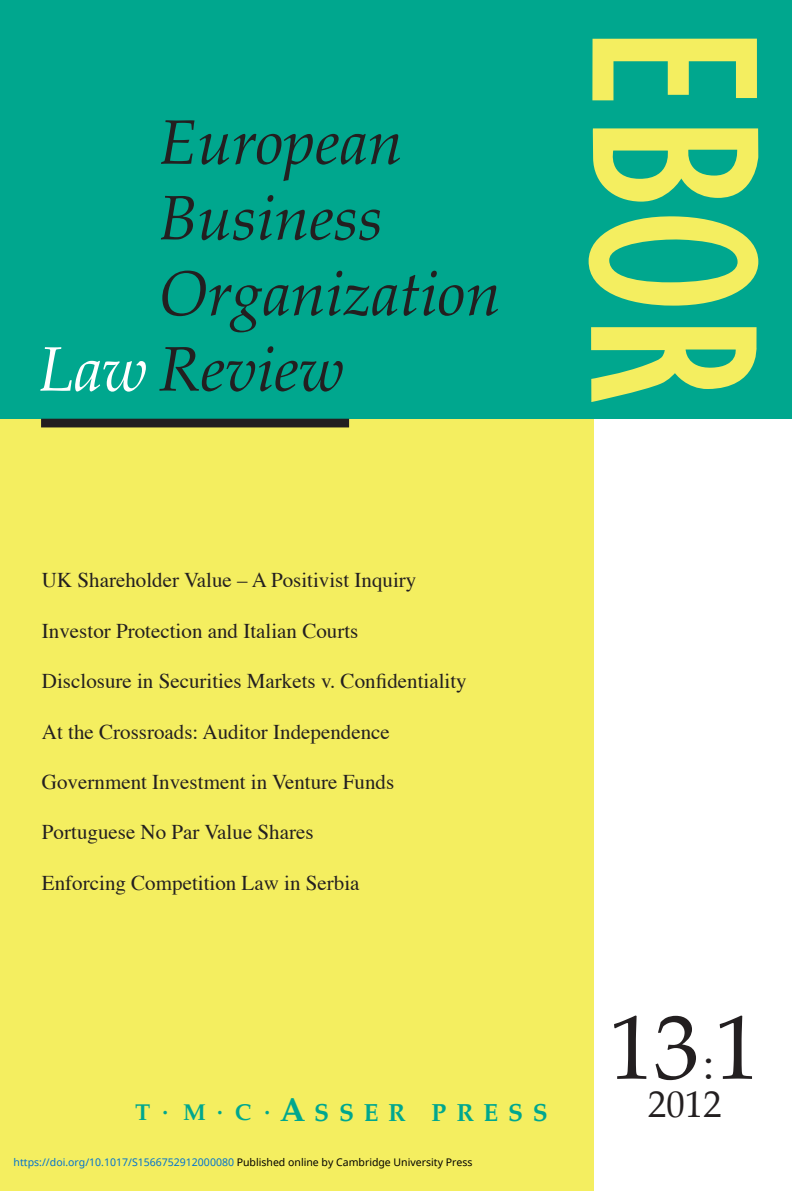
<style>
.page{position:relative;width:792px;height:1191px;background:#fff}
.page>*{position:absolute;margin:0;border:0;box-sizing:border-box;transform-origin:0 0}
.t1{font:91px "Palatino";color:#231f20}
.t2{font:italic 63px "Palatino";color:#231f20}
.t3{font:36.75px "Palatino";color:#231f20}
.t4{font:700 24.5px "Palatino";letter-spacing:.4em;color:#00a78e}
.t5{font:21px "Times";color:#231f20}
.t6{font:10.5px "Noto Sans";color:#0172cf}
.s1{color:#fff}
.s2{font-size:22.75px}
.s3{font-size:33.25px}
.s4{color:#000}
.s5{font-size:43.75px}
</style>
<div class="page">
<div style="left:0;top:0;width:593px;height:1191px;background:#f4ee60"></div>
<div style="left:0;top:0;width:791px;height:419px;background:#00a78e"></div>
<svg style="left:592px;top:39px;width:164px;height:61px"></svg>
<svg style="left:592px;top:128px;width:166px;height:74px"></svg>
<svg style="left:588px;top:216px;width:170px;height:90px"></svg>
<svg style="left:591px;top:327px;width:166px;height:75px"></svg>
<div style="left:41px;top:419px;width:308px;height:8px;background:#231f20"></div>
<h2 class="t2" style="left:159px;top:92px;width:245px">European</h2>
<h2 class="t2" style="left:159px;top:168px;width:226px">Business</h2>
<h2 class="t2" style="left:159px;top:244px;width:343px">Organization</h2>
<h2 class="t2" style="left:39px;top:319px;width:307px"><span class="s1">Law</span> Review</h2>
<p class="t5" style="left:42px;top:567px;width:376px">UK Shareholder Value – A Positivist Inquiry</p>
<p class="t5" style="left:42px;top:617px;width:318px">Investor Protection and Italian Courts</p>
<p class="t5" style="left:42px;top:668px;width:426px">Disclosure in Securities Markets v. Confidentiality</p>
<p class="t5" style="left:42px;top:718px;width:349px">At the Crossroads: Auditor Independence</p>
<p class="t5" style="left:42px;top:769px;width:353px">Government Investment in Venture Funds</p>
<p class="t5" style="left:42px;top:819px;width:273px">Portuguese No Par Value Shares</p>
<p class="t5" style="left:42px;top:869px;width:319px">Enforcing Competition Law in Serbia</p>
<p class="t4" style="left:135px;top:1092px;width:414px"><span class="s2">T </span><sup>.</sup> <span class="s2">M</span><sup>.</sup> <span class="s2">C </span><sup>.</sup><span class="s3">A</span>SSER PRESS</p>
<p class="t6" style="left:14px;top:1155px;width:460px">https://doi.org/10.1017/S1566752912000080 <span class="s4">Published online by Cambridge University Press</span></p>
<h1 class="t1" style="left:608px;top:972px;width:153px">13<span class="s5">:</span>1</h1>
<h3 class="t3" style="left:648px;top:1074px;width:75px">2012</h3>
</div>
